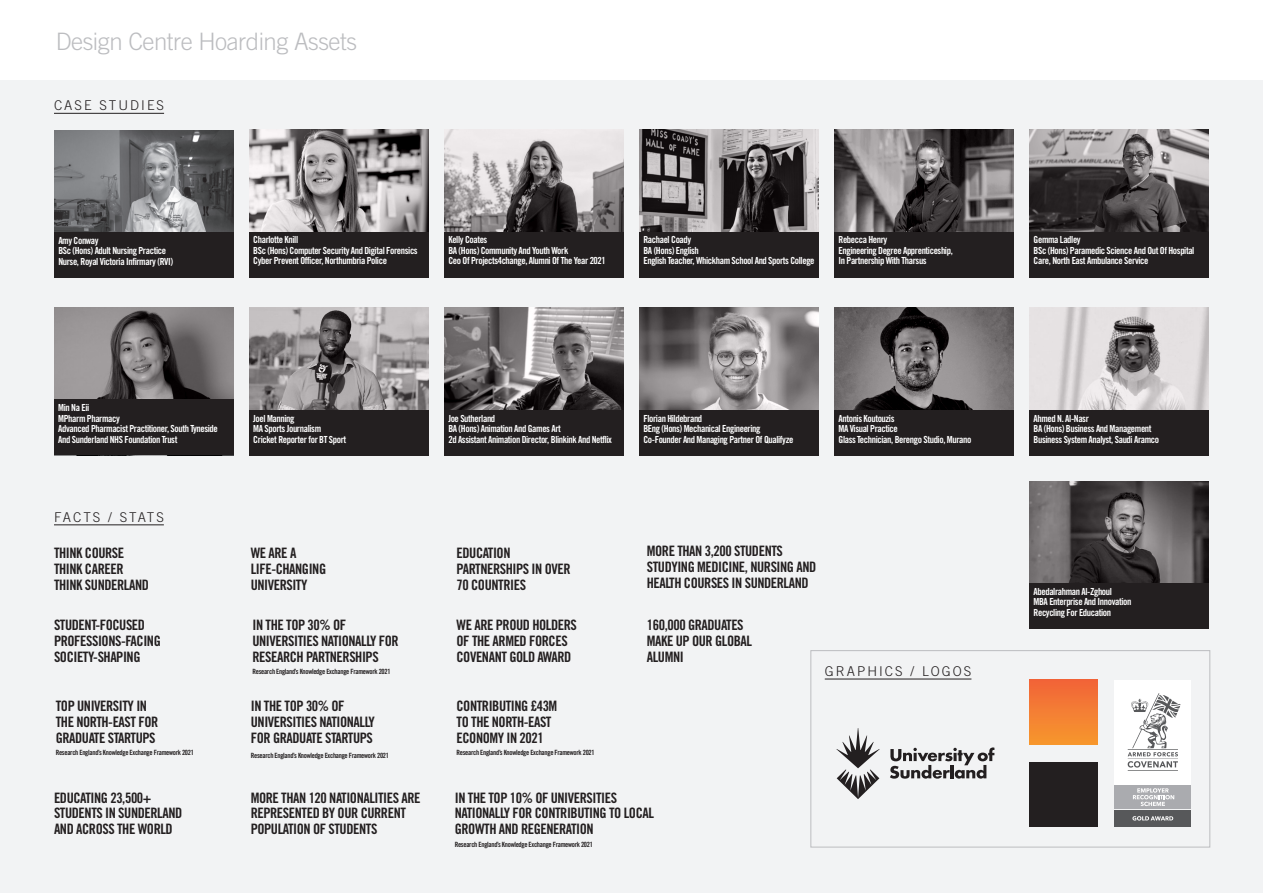
<style>
.page{position:relative;width:1263px;height:893px;background:#fff}
.page>*{position:absolute;margin:0;border:0;box-sizing:border-box;transform-origin:0 0}
.t1{font:300 24px "Trade Gothic LT Pro";letter-spacing:-.02em;color:#bcbdc0}
.t2{font:14.4px/15.8px "Trade Gothic LT Pro Bd Cn 20";letter-spacing:-.03em;color:#231f20}
.t3{font:300 13.5px "Trade Gothic LT Pro";letter-spacing:.15em;color:#231f20}
.t4{font:9.75px/10.5px "Trade Gothic LT Pro Bd Cn 20";letter-spacing:-.04em;color:#fff}
.t5{font:7.2px "Trade Gothic LT Pro Bd Cn 20";letter-spacing:-.04em;color:#231f20}
</style>
<div class="page">
<div style="left:0;top:81px;width:1263px;height:812px;background:#f2f3f4"></div>
<img style="left:54px;top:130px;width:180px;height:102px">
<img style="left:249px;top:130px;width:180px;height:102px">
<img style="left:639px;top:308px;width:180px;height:102px">
<img style="left:444px;top:130px;width:180px;height:102px">
<img style="left:834px;top:130px;width:180px;height:102px">
<img style="left:639px;top:130px;width:180px;height:102px">
<img style="left:249px;top:308px;width:180px;height:102px">
<img style="left:444px;top:308px;width:180px;height:102px">
<img style="left:54px;top:308px;width:180px;height:92px">
<img style="left:834px;top:308px;width:180px;height:102px">
<img style="left:1029px;top:308px;width:180px;height:102px">
<img style="left:1029px;top:481px;width:180px;height:103px">
<img style="left:1029px;top:130px;width:180px;height:102px">
<svg style="left:836px;top:728px;width:44px;height:71px"></svg>
<svg style="left:890px;top:747px;width:104px;height:32px"></svg>
<div style="left:54px;top:232px;width:180px;height:45px;background:#231f20"></div>
<hr style="left:54px;top:524px;width:110px;height:1px;background:#231f20">
<hr style="left:825px;top:679px;width:146px;height:1px;background:#231f20">
<hr style="left:54px;top:113px;width:110px;height:1px;background:#231f20">
<div style="left:249px;top:232px;width:180px;height:45px;background:#231f20"></div>
<div style="left:444px;top:232px;width:180px;height:45px;background:#231f20"></div>
<div style="left:639px;top:232px;width:180px;height:45px;background:#231f20"></div>
<div style="left:834px;top:232px;width:180px;height:45px;background:#231f20"></div>
<div style="left:1029px;top:584px;width:180px;height:45px;background:#231f20"></div>
<div style="left:1029px;top:232px;width:180px;height:45px;background:#231f20"></div>
<div style="left:1029px;top:680px;width:68px;height:65px;background:linear-gradient(to bottom,#f16439,#f7982d)"></div>
<div style="left:1029px;top:762px;width:68px;height:65px;background:#231f20"></div>
<div style="left:1115px;top:680px;width:76px;height:104px;background:#fff"></div>
<div style="left:1115px;top:810px;width:76px;height:17px;background:#57585a"></div>
<div style="left:1115px;top:785px;width:76px;height:24px;background:#aaabaf"></div>
<svg style="left:1132px;top:816px;width:41px;height:4px"></svg>
<svg style="left:1133px;top:788px;width:41px;height:18px"></svg>
<svg style="left:1128px;top:693px;width:53px;height:78px"></svg>
<div style="left:54px;top:400px;width:180px;height:55px;background:#231f20"></div>
<div style="left:249px;top:410px;width:180px;height:45px;background:#231f20"></div>
<div style="left:444px;top:410px;width:180px;height:45px;background:#231f20"></div>
<div style="left:639px;top:410px;width:180px;height:45px;background:#231f20"></div>
<div style="left:834px;top:410px;width:180px;height:45px;background:#231f20"></div>
<div style="left:1029px;top:410px;width:180px;height:45px;background:#231f20"></div>
<div style="left:811px;top:650px;width:399px;height:197px;border:1px solid #bcbdc0"></div>
<h1 class="t1" style="left:56px;top:27px;width:303px">Design Centre Hoarding Assets</h1>
<h3 class="t3" style="left:54px;top:97px;width:112px">CASE STUDIES</h3>
<p class="t4" style="left:58px;top:235px;width:116px">Amy Conway<br>BSc (Hons) Adult Nursing Practice<br>Nurse, Royal Victoria Infirmary (RVI)</p>
<p class="t4" style="left:253px;top:235px;width:166px">Charlotte Knill<br>BSc (Hons) Computer Security And Digital Forensics<br>Cyber Prevent Officer, Northumbria Police</p>
<p class="t4" style="left:448px;top:235px;width:159px">Kelly Coates<br>BA (Hons) Community And Youth Work<br>Ceo Of Projects4change, Alumni Of The Year 2021</p>
<p class="t4" style="left:643px;top:235px;width:173px">Rachael Coady<br>BA (Hons) English<br>English Teacher, Whickham School And Sports College</p>
<p class="t4" style="left:838px;top:235px;width:116px">Rebecca Henry<br>Engineering Degree Apprenticeship,<br>In Partnership With Tharsus</p>
<p class="t4" style="left:1033px;top:235px;width:162px">Gemma Ladley<br>BSc (Hons) Paramedic Science And Out Of Hospital<br>Care, North East Ambulance Service</p>
<p class="t4" style="left:58px;top:402px;width:161px">Min Na Eii<br>MPharm Pharmacy<br>Advanced Pharmacist Practitioner, South Tyneside<br>And Sunderland NHS Foundation Trust</p>
<p class="t4" style="left:253px;top:413px;width:95px">Joel Manning<br>MA Sports Journalism<br>Cricket Reporter for BT Sport</p>
<p class="t4" style="left:448px;top:413px;width:165px">Joe Sutherland<br>BA (Hons) Animation And Games Art<br>2d Assistant Animation Director, Blinkink And Netflix</p>
<p class="t4" style="left:643px;top:413px;width:151px">Florian Hildebrand<br>BEng (Hons) Mechanical Engineering<br>Co-Founder And Managing Partner Of Qualifyze</p>
<p class="t4" style="left:838px;top:413px;width:134px">Antonis Koutouzis<br>MA Visual Practice<br>Glass Technician, Berengo Studio, Murano</p>
<p class="t4" style="left:1033px;top:413px;width:127px">Ahmed N. Al-Nasr<br>BA (Hons) Business And Management<br>Business System Analyst, Saudi Aramco</p>
<h3 class="t3" style="left:54px;top:509px;width:111px">FACTS / STATS</h3>
<h2 class="t2" style="left:54px;top:545px;width:96px">THINK COURSE<br>THINK CAREER<br>THINK SUNDERLAND</h2>
<h2 class="t2" style="left:251px;top:545px;width:77px">WE ARE A<br>LIFE-CHANGING<br>UNIVERSITY</h2>
<h2 class="t2" style="left:456px;top:545px;width:115px">EDUCATION<br>PARTNERSHIPS IN OVER<br>70 COUNTRIES</h2>
<h2 class="t2" style="left:252px;top:617px;width:148px">IN THE TOP 30% OF<br>UNIVERSITIES NATIONALLY FOR<br>RESEARCH PARTNERSHIPS</h2>
<p class="t5" style="left:252px;top:667px;width:140px">Research England’s Knowledge Exchange Framework 2021</p>
<h2 class="t2" style="left:54px;top:617px;width:108px">STUDENT-FOCUSED<br>PROFESSIONS-FACING<br>SOCIETY-SHAPING</h2>
<h2 class="t2" style="left:456px;top:617px;width:122px">WE ARE PROUD HOLDERS<br>OF THE ARMED FORCES<br>COVENANT GOLD AWARD</h2>
<h2 class="t2" style="left:56px;top:698px;width:104px">TOP UNIVERSITY IN<br>THE NORTH-EAST FOR<br>GRADUATE STARTUPS</h2>
<p class="t5" style="left:56px;top:748px;width:140px">Research England’s Knowledge Exchange Framework 2021</p>
<h2 class="t2" style="left:251px;top:698px;width:126px">IN THE TOP 30% OF<br>UNIVERSITIES NATIONALLY<br>FOR GRADUATE STARTUPS</h2>
<p class="t5" style="left:251px;top:751px;width:140px">Research England’s Knowledge Exchange Framework 2021</p>
<h2 class="t2" style="left:456px;top:698px;width:102px">CONTRIBUTING £43M<br>TO THE NORTH-EAST<br>ECONOMY IN 2021</h2>
<p class="t5" style="left:456px;top:748px;width:140px">Research England’s Knowledge Exchange Framework 2021</p>
<h2 class="t2" style="left:647px;top:543px;width:171px">MORE THAN 3,200 STUDENTS<br>STUDYING MEDICINE, NURSING AND<br>HEALTH COURSES IN SUNDERLAND</h2>
<h2 class="t2" style="left:647px;top:617px;width:107px">160,000 GRADUATES<br>MAKE UP OUR GLOBAL<br>ALUMNI</h2>
<h3 class="t3" style="left:825px;top:663px;width:148px">GRAPHICS / LOGOS</h3>
<h2 class="t2" style="left:54px;top:789px;width:130px">EDUCATING 23,500+<br>STUDENTS IN SUNDERLAND<br>AND ACROSS THE WORLD</h2>
<h2 class="t2" style="left:251px;top:789px;width:171px">MORE THAN 120 NATIONALITIES ARE<br>REPRESENTED BY OUR CURRENT<br>POPULATION OF STUDENTS</h2>
<h2 class="t2" style="left:455px;top:789px;width:201px">IN THE TOP 10% OF UNIVERSITIES<br>NATIONALLY FOR CONTRIBUTING TO LOCAL<br>GROWTH AND REGENERATION</h2>
<p class="t5" style="left:455px;top:840px;width:140px">Research England’s Knowledge Exchange Framework 2021</p>
<p class="t4" style="left:1033px;top:586px;width:99px">Abedalrahman Al-Zghoul<br>MBA Enterprise And Innovation<br>Recycling For Education</p>
</div>
